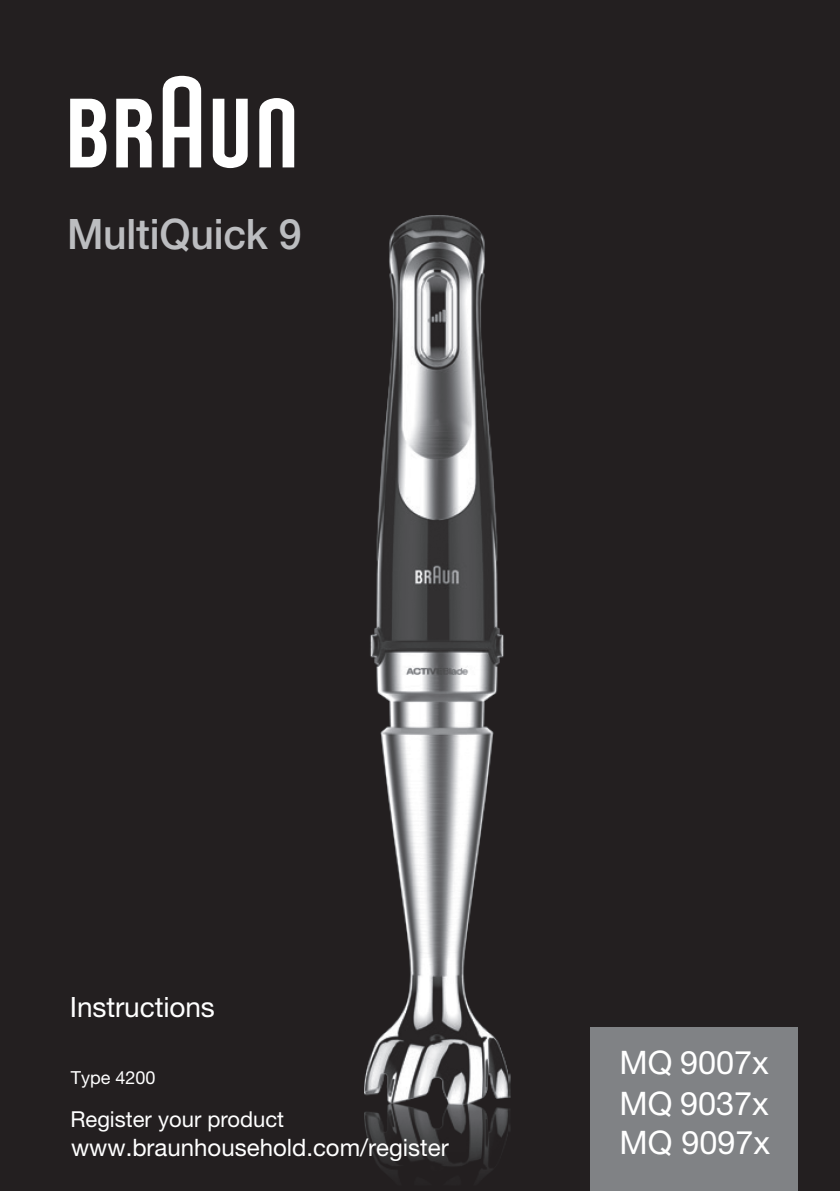
<style>
.page{position:relative;width:840px;height:1191px;background:#fff}
.page>*{position:absolute;margin:0;border:0;box-sizing:border-box;transform-origin:0 0}
.t1{font:500 42px "Helvetica Neue";letter-spacing:-.005em;color:#bcbdc0}
.t2{font:32.4px/38.8px "Helvetica Neue";color:#fff}
.t3{font:28px "Helvetica Neue";letter-spacing:-.005em;color:#fff}
.t4{font:24px "Helvetica Neue";color:#fff}
.t5{font:22px "Helvetica Neue";color:#fff}
.t6{font:18px "Helvetica Neue";color:#fff}
</style>
<div class="page">
<div style="left:0;top:0;width:839px;height:1191px;background:#231f20"></div>
<img style="left:364px;top:216px;width:146px;height:958px">
<svg style="left:70px;top:99px;width:36px;height:68px"></svg>
<svg style="left:116px;top:99px;width:36px;height:68px"></svg>
<svg style="left:163px;top:76px;width:38px;height:91px"></svg>
<svg style="left:213px;top:99px;width:34px;height:69px"></svg>
<svg style="left:259px;top:98px;width:35px;height:69px"></svg>
<div style="left:590px;top:1027px;width:207px;height:164px;background:#808285"></div>
<h1 class="t1" style="left:67px;top:210px;width:236px">MultiQuick 9</h1>
<p class="t3" style="left:70px;top:997px;width:146px">Instructions</p>
<p class="t6" style="left:71px;top:1071px;width:86px">Type 4200</p>
<p class="t5" style="left:70px;top:1111px;width:215px">Register your product</p>
<p class="t4" style="left:71px;top:1138px;width:379px">www.braunhousehold.com/register</p>
<h2 class="t2" style="left:619px;top:1046px;width:151px">MQ 9007x</h2>
<h2 class="t2" style="left:619px;top:1087px;width:152px">MQ 9037x<br>MQ 9097x</h2>
</div>
